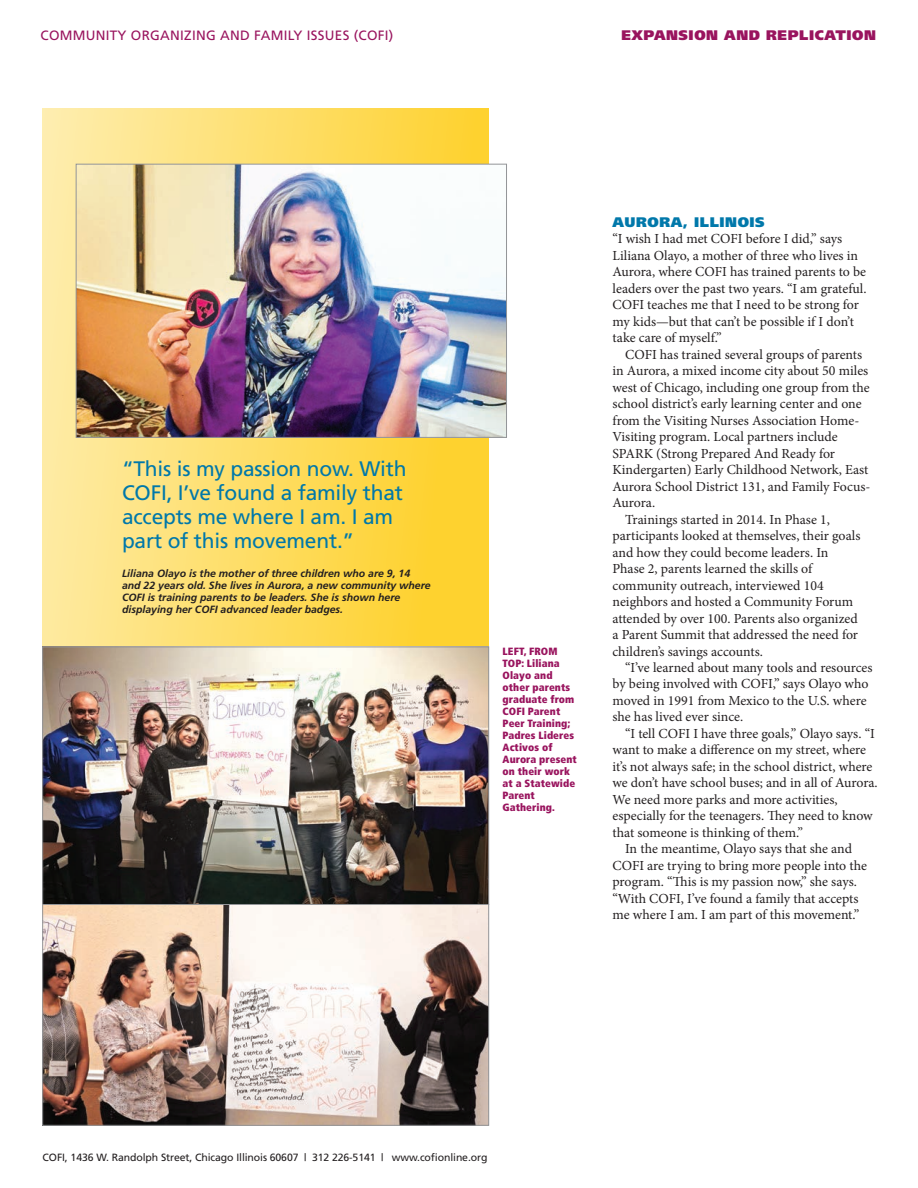
<style>
.page{position:relative;width:918px;height:1188px;background:#fff}
.page>*{position:absolute;margin:0;border:0;box-sizing:border-box;transform-origin:0 0}
.t1{font:21px/24px "Frutiger";letter-spacing:-.01em;color:#0078aa}
.t2{font:13.8px/16.5px "Minion Pro";letter-spacing:-.005em;color:#231f20}
.t3{font:900 13.8px "Frutiger";letter-spacing:.04em;color:#99145e}
.t4{font:900 13.8px "Frutiger";letter-spacing:.04em;color:#0078aa}
.t5{font:13.5px "Frutiger";letter-spacing:.02em;color:#99145e}
.t6{font:italic 700 10.5px/12px "Frutiger";color:#231f20}
.t7{font:900 condensed 10.5px/12px "Frutiger";letter-spacing:.01em;color:#99145e}
.t8{font:10.5px "Frutiger";letter-spacing:-.01em;color:#231f20}
</style>
<div class="page">
<div style="left:42px;top:108px;width:447px;height:1017px;background:linear-gradient(to right,#fdeba6,#fdcf25)"></div>
<img style="left:78px;top:166px;width:427px;height:270px">
<div style="left:76px;top:164px;width:431px;height:274px;border:1px solid #939598"></div>
<img style="left:44px;top:649px;width:443px;height:254px">
<div style="left:42px;top:647px;width:447px;height:258px;border:1px solid #939598"></div>
<img style="left:44px;top:906px;width:443px;height:218px">
<div style="left:42px;top:904px;width:447px;height:222px;border:1px solid #939598"></div>
<p class="t5" style="left:40px;top:27px;width:354px">COMMUNITY ORGANIZING AND FAMILY ISSUES (COFI)</p>
<p class="t3" style="left:621px;top:27px;width:256px">EXPANSION AND REPLICATION</p>
<h1 class="t1" style="left:122px;top:457px;width:286px">“This is my passion now. With<br>COFI, I’ve found a family that accepts me where I am. I am part of this movement.”</h1>
<p class="t6" style="left:122px;top:567px;width:310px">Liliana Olayo is the mother of three children who are 9, 14 and 22 years old. She lives in Aurora, a new community where COFI is training parents to be leaders. She is shown here displaying her COFI advanced leader badges.</p>
<p class="t7" style="left:503px;top:646px;width:76px">LEFT, FROM<br>TOP: Liliana<br>Olayo and other parents graduate from<br>COFI Parent<br>Peer Training;<br>Padres Lideres<br>Activos of<br>Aurora present on their work at a Statewide<br>Parent<br>Gathering.</p>
<p class="t4" style="left:613px;top:213px;width:154px">AURORA, ILLINOIS</p>
<p class="t2" style="left:613px;top:230px;width:256px">“I wish I had met COFI before I did,” says Liliana Olayo, a mother of three who lives in Aurora, where COFI has trained parents to be leaders over the past two years. “I am grateful.<br>COFI teaches me that I need to be strong for my kids—but that can’t be possible if I don’t take care of myself.”</p>
<p class="t2" style="left:625px;top:346px;width:239px">COFI has trained several groups of parents</p>
<p class="t2" style="left:613px;top:362px;width:257px">in Aurora, a mixed income city about 50 miles</p>
<p class="t2" style="left:613px;top:379px;width:259px">west of Chicago, including one group from the</p>
<p class="t2" style="left:613px;top:395px;width:251px">school district’s early learning center and one</p>
<p class="t2" style="left:613px;top:412px;width:248px">from the Visiting Nurses Association Home-</p>
<p class="t2" style="left:613px;top:428px;width:227px">Visiting program. Local partners include</p>
<p class="t2" style="left:613px;top:445px;width:224px">SPARK (Strong Prepared And Ready for</p>
<p class="t2" style="left:613px;top:461px;width:257px">Kindergarten) Early Childhood Network, East</p>
<p class="t2" style="left:613px;top:478px;width:259px">Aurora School District 131, and Family Focus-</p>
<p class="t2" style="left:613px;top:494px;width:44px">Aurora.</p>
<p class="t2" style="left:625px;top:511px;width:206px">Trainings started in 2014. In Phase 1,</p>
<p class="t2" style="left:613px;top:527px;width:249px">participants looked at themselves, their goals</p>
<p class="t2" style="left:613px;top:544px;width:217px">and how they could become leaders. In</p>
<p class="t2" style="left:613px;top:560px;width:201px">Phase 2, parents learned the skills of</p>
<p class="t2" style="left:613px;top:577px;width:213px">community outreach, interviewed 104</p>
<p class="t2" style="left:613px;top:593px;width:242px">neighbors and hosted a Community Forum</p>
<p class="t2" style="left:613px;top:610px;width:247px">attended by over 100. Parents also organized</p>
<p class="t2" style="left:613px;top:626px;width:247px">a Parent Summit that addressed the need for</p>
<p class="t2" style="left:613px;top:643px;width:152px">children’s savings accounts.</p>
<p class="t2" style="left:625px;top:659px;width:249px">“I’ve learned about many tools and resources</p>
<p class="t2" style="left:613px;top:676px;width:258px">by being involved with COFI,” says Olayo who</p>
<p class="t2" style="left:613px;top:692px;width:256px">moved in 1991 from Mexico to the U.S. where</p>
<p class="t2" style="left:613px;top:709px;width:132px">she has lived ever since.</p>
<p class="t2" style="left:625px;top:725px;width:251px">“I tell COFI I have three goals,” Olayo says. “I</p>
<p class="t2" style="left:613px;top:742px;width:255px">want to make a difference on my street, where</p>
<p class="t2" style="left:613px;top:758px;width:261px">it’s not always safe; in the school district, where</p>
<p class="t2" style="left:613px;top:775px;width:267px">we don’t have school buses; and in all of Aurora.</p>
<p class="t2" style="left:613px;top:791px;width:227px">We need more parks and more activities,</p>
<p class="t2" style="left:613px;top:808px;width:262px">especially for the teenagers. They need to know</p>
<p class="t2" style="left:613px;top:824px;width:192px">that someone is thinking of them.”</p>
<p class="t2" style="left:625px;top:841px;width:228px">In the meantime, Olayo says that she and</p>
<p class="t2" style="left:613px;top:857px;width:256px">COFI are trying to bring more people into the</p>
<p class="t2" style="left:613px;top:874px;width:246px">program. “This is my passion now,” she says.</p>
<p class="t2" style="left:613px;top:890px;width:248px">“With COFI, I’ve found a family that accepts</p>
<p class="t2" style="left:613px;top:907px;width:248px">me where I am. I am part of this movement.”</p>
<p class="t8" style="left:43px;top:1151px;width:446px">COFI, 1436 W. Randolph Street, Chicago Illinois 60607 | 312 226-5141 | www.cofionline.org</p>
</div>
